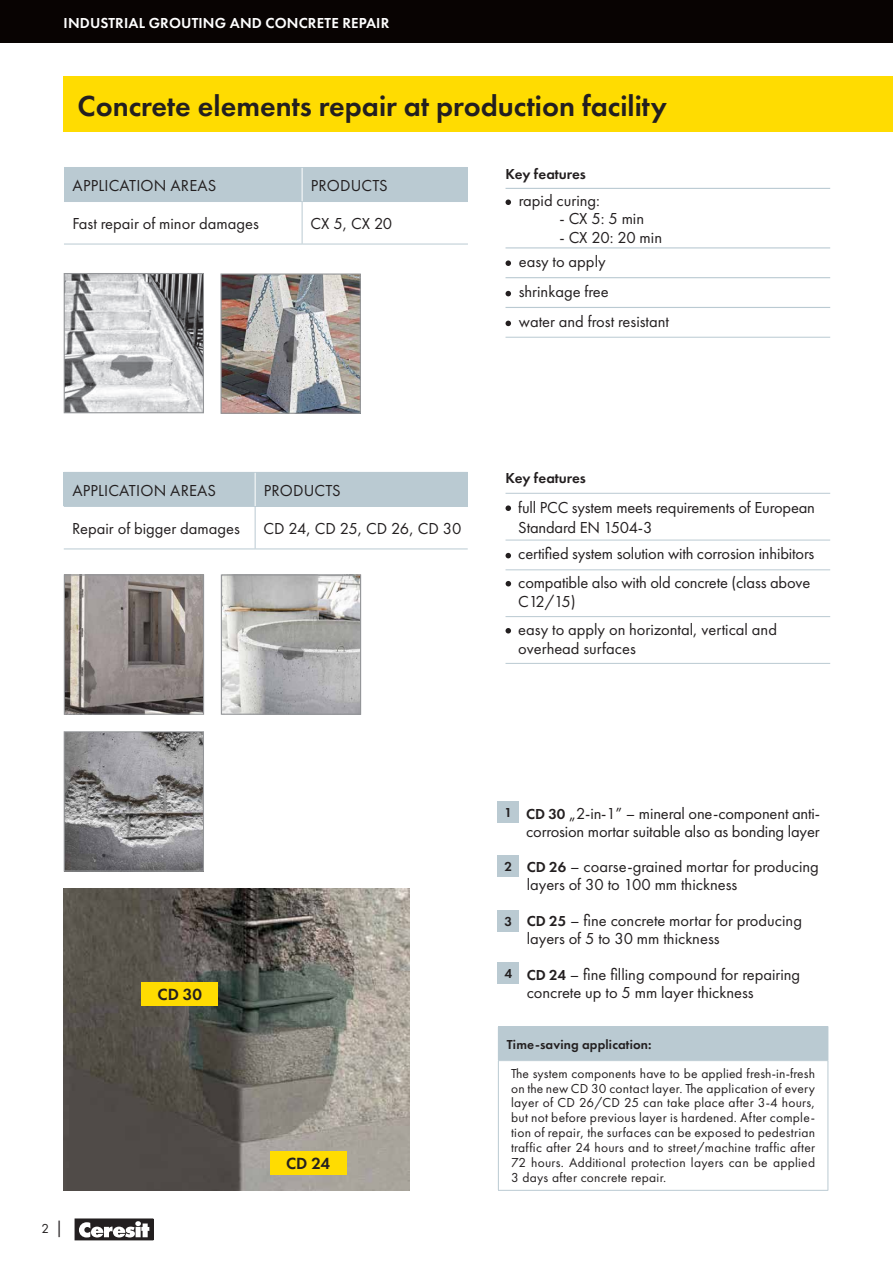
<style>
.page{position:relative;width:893px;height:1263px;background:#fff}
.page>*{position:absolute;margin:0;border:0;box-sizing:border-box;transform-origin:0 0}
.t1{font:600 30px "Futura PT";color:#231f20}
.t2{font:600 16.8px "Futura PT";color:#231f20}
.t3{font:16.5px/18.1px "Futura PT";color:#231f20}
.t4{font:600 15px "Futura PT";letter-spacing:.01em;color:#fff}
.t5{font:600 15px "Futura PT";color:#231f20}
.t6{font:13.5px/14.9px "Futura PT";letter-spacing:.02em;color:#231f20;text-align:justify}
.t7{font:600 13.5px "Futura PT";letter-spacing:.01em;color:#231f20}
.s1{font-size:16.5px}
.s2{font-weight:600;font-size:13.5px}
.s3{font-weight:600;font-size:15px}
</style>
<div class="page">
<div style="left:75px;top:1219px;width:78px;height:21px;background:#231f20"></div>
<svg style="left:79px;top:1221px;width:70px;height:16px"></svg>
<div style="left:0;top:0;width:893px;height:43px;background:#080302"></div>
<img style="left:64px;top:889px;width:345px;height:302px">
<div style="left:64px;top:77px;width:829px;height:55px;background:#ffdc01"></div>
<div style="left:142px;top:982px;width:76px;height:23px;background:#ffdc01"></div>
<div style="left:270px;top:1151px;width:76px;height:24px;background:#ffdc01"></div>
<div style="left:498px;top:1026px;width:330px;height:34px;background:#bacad2"></div>
<hr style="left:498px;top:1061px;width:1px;height:129px;background:#bacad2">
<hr style="left:827px;top:1061px;width:1px;height:129px;background:#bacad2">
<hr style="left:498px;top:1190px;width:330px;height:1px;background:#bacad2">
<hr style="left:498px;top:1060px;width:330px;height:1px;background:#bacad2">
<hr style="left:505px;top:188px;width:325px;height:1px;background:#bacad2">
<hr style="left:505px;top:247px;width:325px;height:1px;background:#bacad2">
<hr style="left:505px;top:277px;width:325px;height:1px;background:#bacad2">
<hr style="left:505px;top:307px;width:325px;height:1px;background:#bacad2">
<hr style="left:505px;top:337px;width:325px;height:1px;background:#bacad2">
<svg style="left:505px;top:199px;width:6px;height:6px"></svg>
<svg style="left:505px;top:260px;width:6px;height:6px"></svg>
<svg style="left:505px;top:291px;width:6px;height:5px"></svg>
<svg style="left:505px;top:321px;width:6px;height:5px"></svg>
<hr style="left:505px;top:493px;width:325px;height:1px;background:#bacad2">
<hr style="left:505px;top:540px;width:325px;height:1px;background:#bacad2">
<hr style="left:505px;top:569px;width:325px;height:1px;background:#bacad2">
<hr style="left:505px;top:616px;width:325px;height:1px;background:#bacad2">
<hr style="left:505px;top:663px;width:325px;height:1px;background:#bacad2">
<svg style="left:505px;top:505px;width:6px;height:6px"></svg>
<svg style="left:505px;top:553px;width:6px;height:5px"></svg>
<svg style="left:506px;top:581px;width:5px;height:5px"></svg>
<svg style="left:505px;top:628px;width:6px;height:5px"></svg>
<img style="left:66px;top:275px;width:136px;height:136px">
<div style="left:64px;top:273px;width:140px;height:140px;border:1px solid #939598"></div>
<img style="left:66px;top:733px;width:136px;height:136px">
<div style="left:64px;top:731px;width:140px;height:140px;border:1px solid #939598"></div>
<img style="left:223px;top:275px;width:136px;height:137px">
<div style="left:221px;top:273px;width:140px;height:141px;border:1px solid #939598"></div>
<img style="left:66px;top:576px;width:136px;height:137px">
<div style="left:64px;top:574px;width:140px;height:141px;border:1px solid #939598"></div>
<img style="left:223px;top:576px;width:136px;height:137px">
<div style="left:221px;top:574px;width:140px;height:141px;border:1px solid #939598"></div>
<div style="left:64px;top:167px;width:238px;height:34px;background:#bacad2"></div>
<div style="left:302px;top:167px;width:166px;height:34px;background:#bacad2"></div>
<hr style="left:64px;top:201px;width:238px;height:1px;background:#bacad2">
<hr style="left:302px;top:201px;width:166px;height:1px;background:#bacad2">
<hr style="left:302px;top:202px;width:1px;height:42px;background:#bacad2">
<hr style="left:64px;top:244px;width:238px;height:1px;background:#bacad2">
<hr style="left:302px;top:244px;width:166px;height:1px;background:#bacad2">
<hr style="left:302px;top:168px;width:1px;height:33px;background:#fff">
<div style="left:64px;top:472px;width:191px;height:34px;background:#bacad2"></div>
<div style="left:255px;top:472px;width:213px;height:34px;background:#bacad2"></div>
<hr style="left:64px;top:506px;width:191px;height:1px;background:#bacad2">
<hr style="left:255px;top:506px;width:213px;height:1px;background:#bacad2">
<hr style="left:255px;top:507px;width:1px;height:42px;background:#bacad2">
<hr style="left:64px;top:549px;width:191px;height:1px;background:#bacad2">
<hr style="left:255px;top:549px;width:213px;height:1px;background:#bacad2">
<hr style="left:255px;top:473px;width:1px;height:33px;background:#fff">
<div style="left:498px;top:801px;width:21px;height:21px;background:#bacad2"></div>
<div style="left:498px;top:855px;width:21px;height:22px;background:#bacad2"></div>
<div style="left:498px;top:910px;width:21px;height:21px;background:#bacad2"></div>
<div style="left:498px;top:962px;width:21px;height:22px;background:#bacad2"></div>
<p class="t4" style="left:64px;top:13px;width:327px">INDUSTRIAL GROUTING AND CONCRETE REPAIR</p>
<h1 class="t1" style="left:78px;top:87px;width:591px">Concrete elements repair at production facility</h1>
<p class="t3" style="left:73px;top:176px;width:145px">APPLICATION AREAS</p>
<p class="t3" style="left:311px;top:176px;width:78px">PRODUCTS</p>
<p class="t3" style="left:72px;top:214px;width:188px">Fast repair of minor damages</p>
<p class="t3" style="left:311px;top:214px;width:83px">CX 5, CX 20</p>
<p class="t5" style="left:506px;top:164px;width:82px">Key features</p>
<p class="t3" style="left:519px;top:192px;width:83px">rapid curing:</p>
<p class="t3" style="left:559px;top:210px;width:86px">- CX 5: 5 min</p>
<p class="t3" style="left:519px;top:225px;width:145px;line-height:24.6px;text-indent:41px">- CX 20: 20 min easy to apply</p>
<p class="t3" style="left:519px;top:277px;width:152px;line-height:29.7px">shrinkage free<br>water and frost resistant</p>
<p class="t3" style="left:72px;top:481px;width:145px">APPLICATION AREAS</p>
<p class="t3" style="left:264px;top:481px;width:78px">PRODUCTS</p>
<p class="t3" style="left:72px;top:519px;width:169px">Repair of bigger damages</p>
<p class="t3" style="left:264px;top:519px;width:199px">CD 24, CD 25, CD 26, CD 30</p>
<p class="t5" style="left:506px;top:469px;width:82px">Key features</p>
<p class="t3" style="left:518px;top:498px;width:298px;line-height:19.5px">full PCC system meets requirements of European<br>Standard EN 1504-3</p>
<p class="t3" style="left:518px;top:539px;width:298px;line-height:28.5px">certified system solution with corrosion inhibitors compatible also with old concrete (class above</p>
<p class="t3" style="left:518px;top:588px;width:260px;line-height:27.3px">C12/15)<br>easy to apply on horizontal, vertical and</p>
<p class="t3" style="left:518px;top:639px;width:119px">overhead surfaces</p>
<p class="t6" style="left:41px;top:1221px;width:24px">2 <span class="s1">|</span></p>
<p class="t2" style="left:158px;top:984px;width:46px">CD 30</p>
<p class="t2" style="left:286px;top:1153px;width:46px">CD 24</p>
<p class="t3" style="left:504px;top:804px;width:317px;text-align:right"><span class="s2">1</span> <span class="s3">CD 30</span> „2-in-1” – mineral one-component anti&shy;corrosion mortar suitable also as bonding layer</p>
<p class="t3" style="left:527px;top:857px;width:294px;text-indent:-22px"><span class="s2">2</span> <span class="s3">CD 26</span> – coarse-grained mortar for producing layers of 30 to 100 mm thickness</p>
<p class="t3" style="left:527px;top:911px;width:277px;text-indent:-22px"><span class="s2">3</span> <span class="s3">CD 25</span> – fine concrete mortar for producing layers of 5 to 30 mm thickness</p>
<p class="t3" style="left:527px;top:965px;width:275px;text-indent:-22px"><span class="s2">4</span> <span class="s3">CD 24</span> – fine filling compound for repairing concrete up to 5 mm layer thickness</p>
<p class="t7" style="left:507px;top:1036px;width:146px">Time-saving application:</p>
<p class="t6" style="left:511px;top:1066px;width:306px">The system components have to be applied fresh-in-fresh on the new CD 30 contact layer. The application of every layer of CD 26/CD 25 can take place after 3-4 hours, but not before previous layer is hardened. After comple&shy;tion of repair, the surfaces can be exposed to pedestrian traffic after 24 hours and to street/machine traffic after 72 hours. Additional protection layers can be applied 3 days after concrete repair.</p>
</div>
